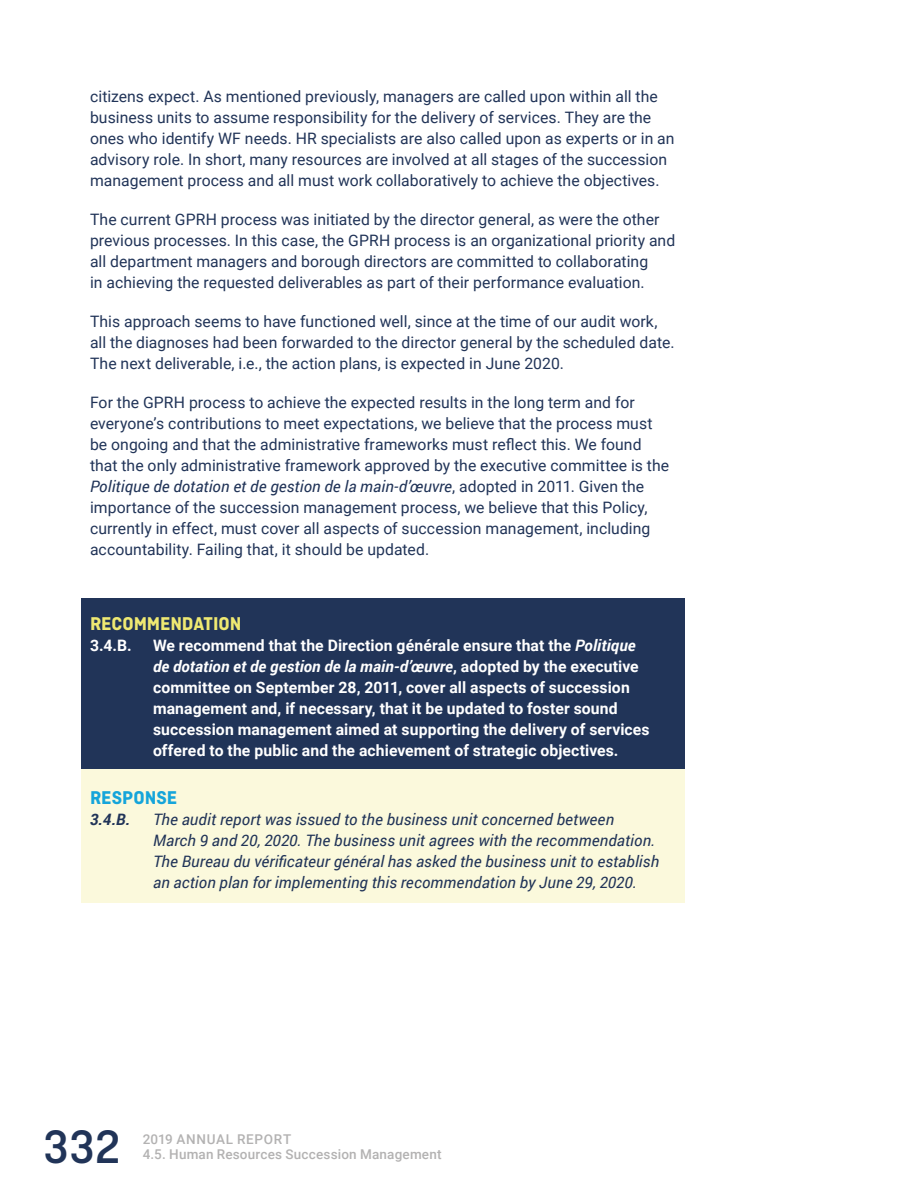
<style>
.page{position:relative;width:918px;height:1188px;background:#fff}
.page>*{position:absolute;margin:0;border:0;box-sizing:border-box;transform-origin:0 0}
.t1{font:500 49.5px "Ciutadella";color:#213458}
.t2{font:700 19.5px "Ciutadella";letter-spacing:-.005em;color:#efe972}
.t3{font:700 19.5px "Ciutadella";color:#15a5da}
.t4{font:15.75px/21px "Roboto";letter-spacing:.005em;color:#213458}
.t5{font:700 15.75px/21px "Roboto";letter-spacing:.005em;color:#fff}
.t6{font:italic 15.75px/21px "Roboto";letter-spacing:.005em;color:#213458}
.t7{font:italic 700 15.75px "Roboto";color:#213458}
.t8{font:500 13.5px "Roboto";letter-spacing:.015em;color:#b3b2b2}
.t9{font:500 13.5px "Roboto";letter-spacing:.055em;color:#b3b2b2}
.s1{font-style:italic}
</style>
<div class="page">
<div style="left:81px;top:770px;width:604px;height:133px;background:#fbf9dc"></div>
<div style="left:81px;top:598px;width:604px;height:171px;background:#213458"></div>
<p class="t4" style="left:90px;top:85px;width:586px">citizens expect. As mentioned previously, managers are called upon within all the business units to assume responsibility for the delivery of services. They are the ones who identify WF needs. HR specialists are also called upon as experts or in an advisory role. In short, many resources are involved at all stages of the succession management process and all must work collaboratively to achieve the objectives.</p>
<p class="t4" style="left:90px;top:208px;width:587px">The current GPRH process was initiated by the director general, as were the other previous processes. In this case, the GPRH process is an organizational priority and all department managers and borough directors are committed to collaborating<br>in achieving the requested deliverables as part of their performance evaluation.</p>
<p class="t4" style="left:90px;top:310px;width:586px">This approach seems to have functioned well, since at the time of our audit work, all the diagnoses had been forwarded to the director general by the scheduled date.<br>The next deliverable, i.e., the action plans, is expected in June 2020.</p>
<p class="t4" style="left:90px;top:391px;width:581px">For the GPRH process to achieve the expected results in the long term and for everyone’s contributions to meet expectations, we believe that the process must be ongoing and that the administrative frameworks must reflect this. We found that the only administrative framework approved by the executive committee is the <span class="s1">Politique de dotation et de gestion de la main-d’œuvre</span>, adopted in 2011. Given the importance of the succession management process, we believe that this Policy, currently in effect, must cover all aspects of succession management, including accountability. Failing that, it should be updated.</p>
<p class="t2" style="left:90px;top:612px;width:153px">RECOMMENDATION</p>
<p class="t5" style="left:90px;top:634px;width:43px">3.4.B.</p>
<p class="t5" style="left:153px;top:634px;width:498px">We recommend that the Direction générale ensure that the <span class="s1">Politique de dotation et de gestion de la main-d’œuvre</span>, adopted by the executive committee on September 28, 2011, cover all aspects of succession management and, if necessary, that it be updated to foster sound succession management aimed at supporting the delivery of services offered to the public and the achievement of strategic objectives.</p>
<p class="t3" style="left:90px;top:786px;width:89px">RESPONSE</p>
<p class="t7" style="left:90px;top:808px;width:42px">3.4.B.</p>
<p class="t6" style="left:153px;top:808px;width:508px">The audit report was issued to the business unit concerned between March 9 and 20, 2020. The business unit agrees with the recommendation.<br>The Bureau du vérificateur général has asked the business unit to establish an action plan for implementing this recommendation by June 29, 2020.</p>
<h1 class="t1" style="left:43px;top:1119px;width:79px">332</h1>
<p class="t9" style="left:143px;top:1129px;width:150px">2019 ANNUAL REPORT</p>
<p class="t8" style="left:143px;top:1144px;width:300px">4.5. Human Resources Succession Management</p>
</div>
